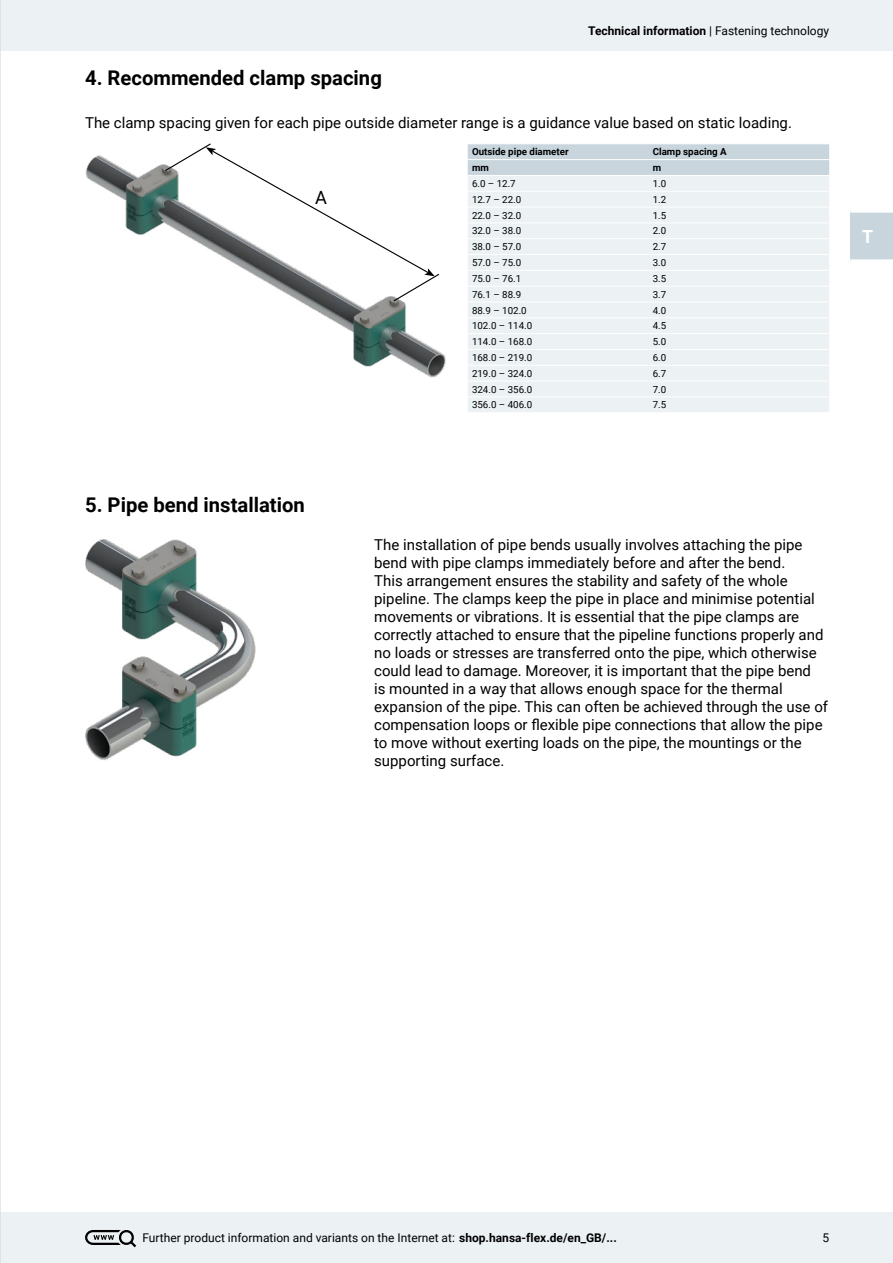
<style>
.page{position:relative;width:893px;height:1263px;background:#fff}
.page>*{position:absolute;margin:0;border:0;box-sizing:border-box;transform-origin:0 0}
.t1{font:700 20.25px "Roboto";color:#000}
.t2{font:18.15px "Roboto";color:#000}
.t3{font:700 18px "Roboto";color:#fff}
.t4{font:15px/18px "Roboto";color:#000}
.t5{font:12px "Roboto";color:#000}
.t6{font:700 12px "Roboto";color:#000}
.t7{font:9.75px "Roboto";color:#000}
.t8{font:700 9.75px "Roboto";color:#000}
.s1{font-weight:400}
.s2{font-weight:700}
</style>
<div class="page">
<div style="left:0;top:0;width:893px;height:51px;background:#ecf1f4"></div>
<div style="left:0;top:1212px;width:893px;height:51px;background:#ecf1f4"></div>
<svg style="left:85px;top:1230px;width:52px;height:18px"></svg>
<div style="left:468px;top:144px;width:361px;height:31px;background:#c8d5dd"></div>
<div style="left:468px;top:176px;width:361px;height:236px;background:#ecf1f4"></div>
<hr style="left:648px;top:191px;width:181px;height:1px;background:#fff">
<hr style="left:648px;top:207px;width:181px;height:1px;background:#fff">
<hr style="left:648px;top:222px;width:181px;height:1px;background:#fff">
<hr style="left:648px;top:238px;width:181px;height:1px;background:#fff">
<hr style="left:648px;top:254px;width:181px;height:1px;background:#fff">
<hr style="left:648px;top:270px;width:181px;height:1px;background:#fff">
<hr style="left:648px;top:286px;width:181px;height:1px;background:#fff">
<hr style="left:648px;top:302px;width:181px;height:1px;background:#fff">
<hr style="left:648px;top:317px;width:181px;height:1px;background:#fff">
<hr style="left:648px;top:333px;width:181px;height:1px;background:#fff">
<hr style="left:648px;top:349px;width:181px;height:1px;background:#fff">
<hr style="left:648px;top:365px;width:181px;height:1px;background:#fff">
<hr style="left:648px;top:381px;width:181px;height:1px;background:#fff">
<hr style="left:648px;top:396px;width:181px;height:1px;background:#fff">
<hr style="left:648px;top:159px;width:181px;height:1px;background:#fff">
<hr style="left:468px;top:191px;width:180px;height:1px;background:#fff">
<hr style="left:468px;top:207px;width:180px;height:1px;background:#fff">
<hr style="left:468px;top:222px;width:180px;height:1px;background:#fff">
<hr style="left:468px;top:238px;width:180px;height:1px;background:#fff">
<hr style="left:468px;top:254px;width:180px;height:1px;background:#fff">
<hr style="left:468px;top:270px;width:180px;height:1px;background:#fff">
<hr style="left:468px;top:286px;width:180px;height:1px;background:#fff">
<hr style="left:468px;top:302px;width:180px;height:1px;background:#fff">
<hr style="left:468px;top:317px;width:180px;height:1px;background:#fff">
<hr style="left:468px;top:333px;width:180px;height:1px;background:#fff">
<hr style="left:468px;top:349px;width:180px;height:1px;background:#fff">
<hr style="left:468px;top:365px;width:180px;height:1px;background:#fff">
<hr style="left:468px;top:381px;width:180px;height:1px;background:#fff">
<hr style="left:468px;top:396px;width:180px;height:1px;background:#fff">
<hr style="left:468px;top:159px;width:180px;height:1px;background:#fff">
<img style="left:85px;top:155px;width:361px;height:223px">
<svg style="left:164px;top:143px;width:276px;height:159px"></svg>
<img style="left:85px;top:539px;width:170px;height:222px">
<div style="left:850px;top:210px;width:43px;height:51px;background:#c8d5dd"></div>
<div style="left:850px;top:208px;width:43px;height:5px;background:#fff"></div>
<div style="left:850px;top:259px;width:43px;height:5px;background:#fff"></div>
<hr style="left:0;top:0;width:1px;height:1263px;background:#c8d5dd">
<p class="t6" style="left:588px;top:22px;width:243px">Technical information <span class="s1">| Fastening technology</span></p>
<h1 class="t1" style="left:85px;top:64px;width:298px">4. Recommended clamp spacing</h1>
<p class="t4" style="left:85px;top:113px;width:708px">The clamp spacing given for each pipe outside diameter range is a guidance value based on static loading.</p>
<p class="t8" style="left:472px;top:145px;width:98px">Outside pipe diameter</p>
<p class="t8" style="left:653px;top:145px;width:75px">Clamp spacing A</p>
<p class="t8" style="left:472px;top:161px;width:18px">mm</p>
<p class="t8" style="left:653px;top:161px;width:10px">m</p>
<p class="t7" style="left:472px;top:177px;width:45px">6.0 – 12.7</p>
<p class="t7" style="left:653px;top:177px;width:15px">1.0</p>
<p class="t7" style="left:472px;top:192px;width:51px">12.7 – 22.0</p>
<p class="t7" style="left:653px;top:192px;width:15px">1.2</p>
<p class="t7" style="left:472px;top:208px;width:51px">22.0 – 32.0</p>
<p class="t7" style="left:653px;top:208px;width:15px">1.5</p>
<p class="t7" style="left:472px;top:224px;width:51px">32.0 – 38.0</p>
<p class="t7" style="left:653px;top:224px;width:15px">2.0</p>
<p class="t7" style="left:472px;top:240px;width:51px">38.0 – 57.0</p>
<p class="t7" style="left:653px;top:240px;width:15px">2.7</p>
<p class="t7" style="left:472px;top:256px;width:51px">57.0 – 75.0</p>
<p class="t7" style="left:653px;top:256px;width:15px">3.0</p>
<p class="t7" style="left:472px;top:272px;width:51px">75.0 – 76.1</p>
<p class="t7" style="left:653px;top:272px;width:15px">3.5</p>
<p class="t7" style="left:472px;top:287px;width:51px">76.1 – 88.9</p>
<p class="t7" style="left:653px;top:287px;width:15px">3.7</p>
<p class="t7" style="left:472px;top:303px;width:56px">88.9 – 102.0</p>
<p class="t7" style="left:653px;top:303px;width:15px">4.0</p>
<p class="t7" style="left:472px;top:319px;width:62px">102.0 – 114.0</p>
<p class="t7" style="left:653px;top:319px;width:15px">4.5</p>
<p class="t7" style="left:472px;top:335px;width:62px">114.0 – 168.0</p>
<p class="t7" style="left:653px;top:335px;width:15px">5.0</p>
<p class="t7" style="left:472px;top:351px;width:62px">168.0 – 219.0</p>
<p class="t7" style="left:653px;top:351px;width:15px">6.0</p>
<p class="t7" style="left:472px;top:366px;width:62px">219.0 – 324.0</p>
<p class="t7" style="left:653px;top:366px;width:15px">6.7</p>
<p class="t7" style="left:472px;top:382px;width:62px">324.0 – 356.0</p>
<p class="t7" style="left:653px;top:382px;width:15px">7.0</p>
<p class="t7" style="left:472px;top:398px;width:62px">356.0 – 406.0</p>
<p class="t7" style="left:653px;top:398px;width:15px">7.5</p>
<p class="t2" style="left:315px;top:185px;width:13px">A</p>
<p class="t3" style="left:862px;top:224px;width:13px">T</p>
<h1 class="t1" style="left:85px;top:490px;width:221px">5. Pipe bend installation</h1>
<p class="t4" style="left:374px;top:535px;width:455px">The installation of pipe bends usually involves attaching the pipe bend with pipe clamps immediately before and after the bend.<br>This arrangement ensures the stability and safety of the whole pipeline. The clamps keep the pipe in place and minimise potential movements or vibrations. It is essential that the pipe clamps are correctly attached to ensure that the pipeline functions properly and no loads or stresses are transferred onto the pipe, which otherwise could lead to damage. Moreover, it is important that the pipe bend<br>is mounted in a way that allows enough space for the thermal expansion of the pipe. This can often be achieved through the use of compensation loops or flexible pipe connections that allow the pipe to move without exerting loads on the pipe, the mountings or the supporting surface.</p>
<p class="t5" style="left:142px;top:1229px;width:476px">Further product information and variants on the Internet at: <span class="s2">shop.hansa-flex.de/en_GB/...</span></p>
<p class="t5" style="left:822px;top:1229px;width:8px">5</p>
</div>
